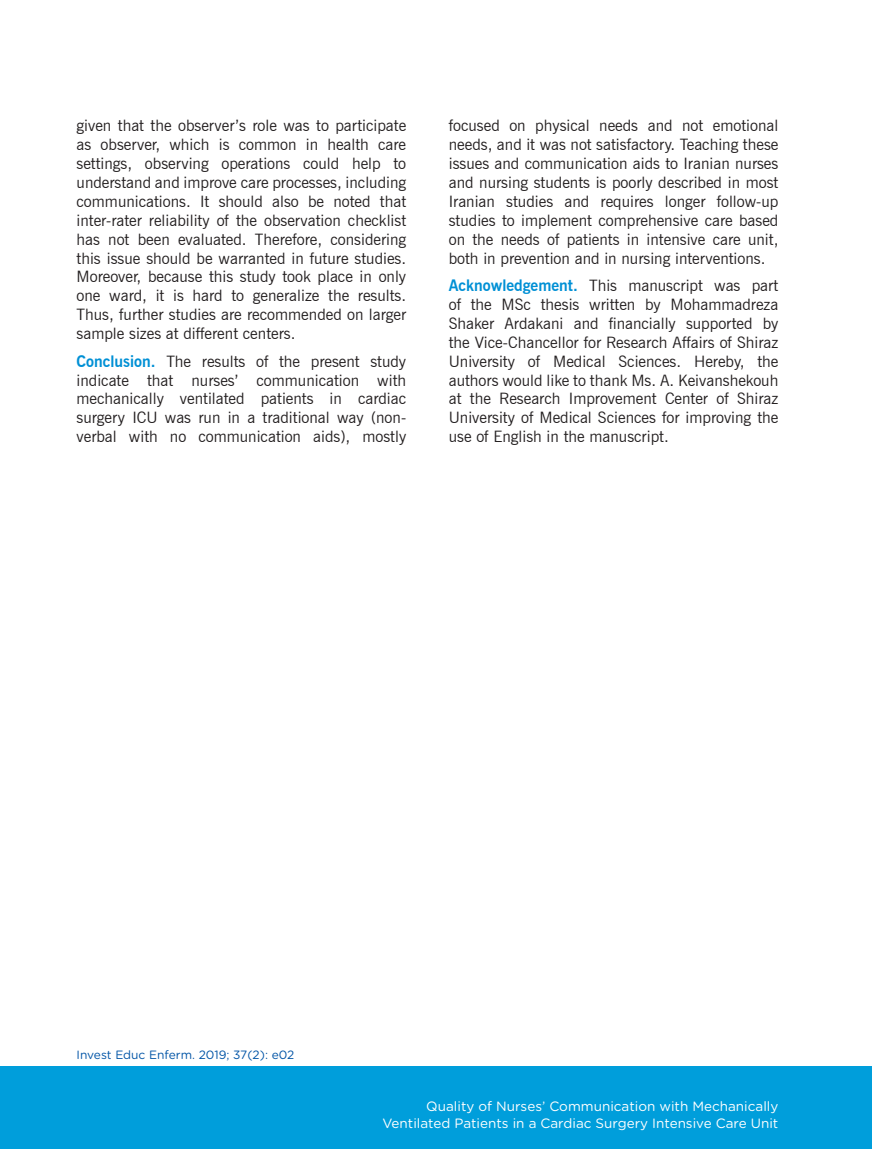
<style>
.page{position:relative;width:872px;height:1149px;background:#fff}
.page>*{position:absolute;margin:0;border:0;box-sizing:border-box;transform-origin:0 0}
.t1{font:15.75px/18.9px "News Gothic BT";color:#231f20;text-align:justify}
.t2{font:13.5px/16.2px "Gotham Rounded";color:#fff;text-align:right}
.t3{font:12px "Gotham Rounded";color:#0054a6}
.s1{font-weight:700;color:#0090d5}
</style>
<div class="page">
<div style="left:0;top:1065px;width:871px;height:83px;background:#009edb"></div>
<p class="t1" style="left:77px;top:116px;width:331px">given that the observer’s role was to participate as observer, which is common in health care settings, observing operations could help to understand and improve care processes, including communications. It should also be noted that inter-rater reliability of the observation checklist has not been evaluated. Therefore, considering this issue should be warranted in future studies.<br>Moreover, because this study took place in only one ward, it is hard to generalize the results.<br>Thus, further studies are recommended on larger sample sizes at different centers.</p>
<p class="t1" style="left:77px;top:351px;width:331px"><span class="s1">Conclusion.</span> The results of the present study indicate that nurses’ communication with mechanically ventilated patients in cardiac surgery ICU was run in a traditional way (non&shy;verbal with no communication aids), mostly</p>
<p class="t1" style="left:449px;top:116px;width:331px">focused on physical needs and not emotional needs, and it was not satisfactory. Teaching these issues and communication aids to Iranian nurses and nursing students is poorly described in most Iranian studies and requires longer follow-up studies to implement comprehensive care based on the needs of patients in intensive care unit, both in prevention and in nursing interventions.</p>
<p class="t1" style="left:449px;top:276px;width:331px"><span class="s1">Acknowledgement.</span> This manuscript was part of the MSc thesis written by Mohammadreza Shaker Ardakani and financially supported by the Vice-Chancellor for Research Affairs of Shiraz University of Medical Sciences. Hereby, the authors would like to thank Ms. A. Keivanshekouh at the Research Improvement Center of Shiraz University of Medical Sciences for improving the use of English in the manuscript.</p>
<p class="t3" style="left:77px;top:1046px;width:219px">Invest Educ Enferm. 2019; 37(2): e02</p>
<p class="t2" style="left:382px;top:1097px;width:397px">Quality of Nurses’ Communication with Mechanically<br>Ventilated Patients in a Cardiac Surgery Intensive Care Unit</p>
</div>
